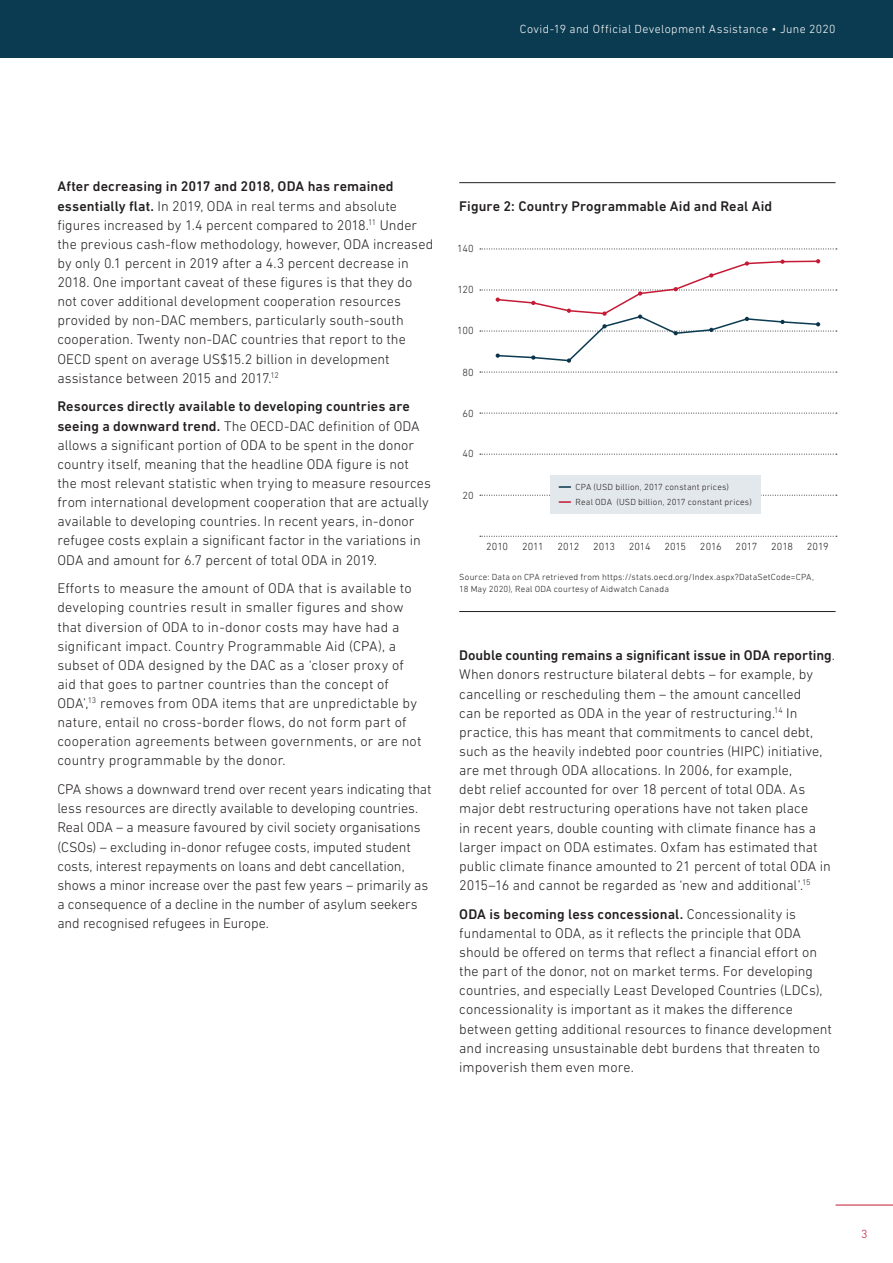
<style>
.page{position:relative;width:893px;height:1263px;background:#fff}
.page>*{position:absolute;margin:0;border:0;box-sizing:border-box;transform-origin:0 0}
.t1{font:300 14.25px/19.2px "DIN Next LT Pro";letter-spacing:.005em;color:#231f20}
.t2{font:500 14.25px "DIN Next LT Pro";letter-spacing:.005em;color:#231f20}
.t3{font:300 12px "DIN Next LT Pro";letter-spacing:.03em;color:#fff}
.t4{font:300 12px "DIN Next LT Pro";color:#c51a35}
.t5{font:300 10.5px "DIN Next LT Pro";letter-spacing:-.01em;color:#231f20}
.t6{font:300 9px/12px "DIN Next LT Pro";letter-spacing:.02em;color:#231f20}
.s1{font-weight:500}
</style>
<div class="page">
<hr style="left:836px;top:1205px;width:57px;height:1px;background:#c51a35">
<div style="left:0;top:0;width:893px;height:57px;background:#0b3b51"></div>
<hr style="left:459px;top:182px;width:377px;height:1px;background:#231f20">
<hr style="left:459px;top:611px;width:377px;height:1px;background:#231f20">
<svg style="left:480px;top:536px;width:357px;height:1px"></svg>
<svg style="left:480px;top:454px;width:357px;height:1px"></svg>
<svg style="left:480px;top:413px;width:357px;height:1px"></svg>
<svg style="left:480px;top:372px;width:357px;height:1px"></svg>
<svg style="left:480px;top:249px;width:357px;height:1px"></svg>
<svg style="left:480px;top:259px;width:357px;height:104px"></svg>
<div style="left:550px;top:475px;width:210px;height:38px;background:#e3e8ec"></div>
<svg style="left:559px;top:486px;width:11px;height:2px"></svg>
<svg style="left:480px;top:495px;width:357px;height:8px"></svg>
<p class="t3" style="left:520px;top:22px;width:317px">Covid-19 and Official Development Assistance • June 2020</p>
<p class="t1" style="left:57px;top:177px;width:377px"><span class="s1">After decreasing in 2017 and 2018, ODA has remained essentially flat.</span> In 2019, ODA in real terms and absolute figures increased by 1.4 percent compared to 2018.<sup>11</sup> Under the previous cash-flow methodology, however, ODA increased by only 0.1 percent in 2019 after a 4.3 percent decrease in 2018. One important caveat of these figures is that they do not cover additional development cooperation resources provided by non-DAC members, particularly south-south cooperation. Twenty non-DAC countries that report to the OECD spent on average US$15.2 billion in development assistance between 2015 and 2017.<sup>12</sup></p>
<p class="t1" style="left:57px;top:397px;width:375px"><span class="s1">Resources directly available to developing countries are seeing a downward trend.</span> The OECD-DAC definition of ODA allows a significant portion of ODA to be spent in the donor country itself, meaning that the headline ODA figure is not the most relevant statistic when trying to measure resources from international development cooperation that are actually available to developing countries. In recent years, in-donor refugee costs explain a significant factor in the variations in ODA and amount for 6.7 percent of total ODA in 2019.</p>
<p class="t1" style="left:57px;top:579px;width:366px">Efforts to measure the amount of ODA that is available to developing countries result in smaller figures and show that diversion of ODA to in-donor costs may have had a significant impact. Country Programmable Aid (CPA), a subset of ODA designed by the DAC as a ‘closer proxy of aid that goes to partner countries than the concept of ODA’,<sup>13</sup> removes from ODA items that are unpredictable by nature, entail no cross-border flows, do not form part of cooperation agreements between governments, or are not country programmable by the donor.</p>
<p class="t1" style="left:57px;top:779px;width:376px">CPA shows a downward trend over recent years indicating that less resources are directly available to developing countries.<br>Real ODA – a measure favoured by civil society organisations (CSOs) – excluding in-donor refugee costs, imputed student costs, interest repayments on loans and debt cancellation, shows a minor increase over the past few years – primarily as a consequence of a decline in the number of asylum seekers and recognised refugees in Europe.</p>
<p class="t2" style="left:459px;top:197px;width:315px">Figure 2: Country Programmable Aid and Real Aid</p>
<p class="t5" style="left:457px;top:242px;width:18px">140</p>
<p class="t5" style="left:458px;top:284px;width:18px">120</p>
<p class="t5" style="left:457px;top:325px;width:18px">100</p>
<p class="t5" style="left:462px;top:366px;width:13px">80</p>
<p class="t5" style="left:462px;top:407px;width:13px">60</p>
<p class="t5" style="left:462px;top:448px;width:13px">40</p>
<p class="t5" style="left:463px;top:489px;width:13px">20</p>
<p class="t6" style="left:576px;top:479px;width:178px;line-height:15px">CPA (USD billion, 2017 constant prices)<br>Real ODA (USD billion, 2017 constant prices)</p>
<p class="t5" style="left:486px;top:540px;width:23px">2010</p>
<p class="t5" style="left:522px;top:540px;width:23px">2011</p>
<p class="t5" style="left:558px;top:540px;width:23px">2012</p>
<p class="t5" style="left:593px;top:540px;width:23px">2013</p>
<p class="t5" style="left:629px;top:540px;width:23px">2014</p>
<p class="t5" style="left:664px;top:540px;width:23px">2015</p>
<p class="t5" style="left:700px;top:540px;width:23px">2016</p>
<p class="t5" style="left:736px;top:540px;width:23px">2017</p>
<p class="t5" style="left:771px;top:540px;width:23px">2018</p>
<p class="t5" style="left:807px;top:540px;width:23px">2019</p>
<p class="t6" style="left:459px;top:571px;width:356px">Source: Data on CPA retrieved from https://stats.oecd.org/Index.aspx?DataSetCode=CPA,<br>18 May 2020), Real ODA courtesy of Aidwatch Canada</p>
<p class="t1" style="left:459px;top:646px;width:377px"><span class="s1">Double counting remains a significant issue in ODA reporting</span>.<br>When donors restructure bilateral debts – for example, by cancelling or rescheduling them – the amount cancelled<br>can be reported as ODA in the year of restructuring.<sup>14</sup> In practice, this has meant that commitments to cancel debt, such as the heavily indebted poor countries (HIPC) initiative, are met through ODA allocations. In 2006, for example,<br>debt relief accounted for over 18 percent of total ODA. As major debt restructuring operations have not taken place<br>in recent years, double counting with climate finance has a larger impact on ODA estimates. Oxfam has estimated that public climate finance amounted to 21 percent of total ODA in 2015–16 and cannot be regarded as ‘new and additional’.<sup>15</sup></p>
<p class="t1" style="left:459px;top:904px;width:374px"><span class="s1">ODA is becoming less concessional.</span> Concessionality is fundamental to ODA, as it reflects the principle that ODA should be offered on terms that reflect a financial effort on the part of the donor, not on market terms. For developing countries, and especially Least Developed Countries (LDCs), concessionality is important as it makes the difference between getting additional resources to finance development and increasing unsustainable debt burdens that threaten to impoverish them even more.</p>
<p class="t4" style="left:861px;top:1227px;width:8px">3</p>
</div>
